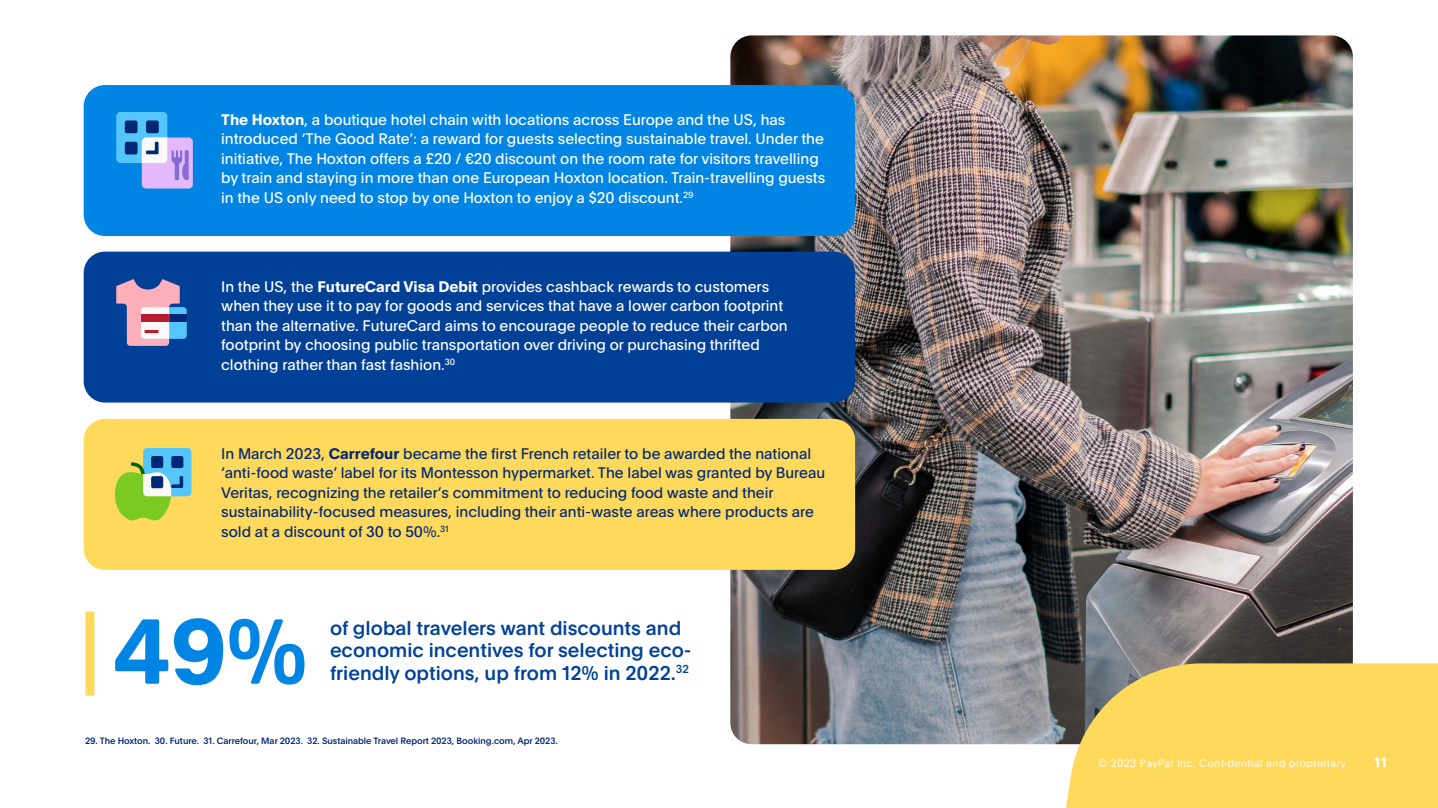
<style>
.page{position:relative;width:1438px;height:808px;background:#fff}
.page>*{position:absolute;margin:0;border:0;box-sizing:border-box;transform-origin:0 0}
.t1{font:700 90px "Pay Pal Open";color:#0085e4}
.t2{font:500 19.5px/22.5px "Pay Pal Open";color:#004197}
.t3{font:15px/19.5px "Pay Pal Open";color:#fff}
.t4{font:15px/19.5px "Pay Pal Open";color:#002876}
.t5{font:700 13.5px "Pay Pal Open";color:#fff}
.t6{font:300 10.5px "Pay Pal Open";letter-spacing:.04em;color:#fff}
.t7{font:500 9px "Pay Pal Open";letter-spacing:-.005em;color:#002876}
.s1{font-weight:700}
</style>
<div class="page">
<img style="left:730px;top:35px;width:622px;height:628px">
<div style="left:84px;top:85px;width:771px;height:151px;background:#0085e4;border-radius:21px"></div>
<div style="left:84px;top:252px;width:771px;height:151px;background:#004197;border-radius:21px"></div>
<div style="left:84px;top:419px;width:771px;height:151px;background:#ffd95b;border-radius:21px"></div>
<svg style="left:730px;top:663px;width:707px;height:145px;fill:#ffd95b"></svg>
<div style="left:85px;top:611px;width:9px;height:84px;background:#ffd95b"></div>
<div style="left:116px;top:112px;width:51px;height:51px;background:#55c6fb;border-radius:4px"></div>
<div style="left:142px;top:137px;width:51px;height:52px;background:#e3b8fd;border-radius:4px"></div>
<div style="left:125px;top:120px;width:12px;height:13px;background:#002875;border-radius:2px"></div>
<div style="left:125px;top:142px;width:12px;height:12px;background:#002875;border-radius:2px"></div>
<div style="left:146px;top:120px;width:13px;height:13px;background:#002875;border-radius:2px"></div>
<svg style="left:142px;top:137px;width:47px;height:43px"></svg>
<div style="left:141px;top:307px;width:46px;height:32px;background:#55c6fb;border-radius:4px"></div>
<svg style="left:116px;top:279px;width:64px;height:67px"></svg>
<div style="left:141px;top:314px;width:46px;height:7px;background:#002875"></div>
<div style="left:141px;top:314px;width:28px;height:7px;background:#b61d2e"></div>
<hr style="left:144px;top:330px;width:14px;height:3px;background:#b61d2e">
<div style="left:143px;top:448px;width:48px;height:48px;background:#55c6fb;border-radius:4px"></div>
<div style="left:151px;top:456px;width:12px;height:12px;background:#002875;border-radius:2px"></div>
<div style="left:171px;top:456px;width:12px;height:12px;background:#002875;border-radius:2px"></div>
<svg style="left:114px;top:462px;width:69px;height:59px"></svg>
<p class="t3" style="left:221px;top:109px;width:605px"><span class="s1">The Hoxton</span>, a boutique hotel chain with locations across Europe and the US, has introduced ‘The Good Rate’: a reward for guests selecting sustainable travel. Under the initiative, The Hoxton offers a £20 / €20 discount on the room rate for visitors travelling by train and staying in more than one European Hoxton location. Train-travelling guests in the US only need to stop by one Hoxton to enjoy a $20 discount.<sup>29</sup></p>
<p class="t3" style="left:221px;top:276px;width:568px">In the US, the <span class="s1">FutureCard Visa Debit</span> provides cashback rewards to customers when they use it to pay for goods and services that have a lower carbon footprint than the alternative. FutureCard aims to encourage people to reduce their carbon footprint by choosing public transportation over driving or purchasing thrifted clothing rather than fast fashion.<sup>30</sup></p>
<p class="t4" style="left:221px;top:443px;width:605px">In March 2023, <span class="s1">Carrefour</span> became the first French retailer to be awarded the national ‘anti-food waste’ label for its Montesson hypermarket. The label was granted by Bureau Veritas, recognizing the retailer’s commitment to reducing food waste and their sustainability-focused measures, including their anti-waste areas where products are sold at a discount of 30 to 50%.<sup>31</sup></p>
<h1 class="t1" style="left:113px;top:587px;width:196px">49%</h1>
<h2 class="t2" style="left:330px;top:615px;width:363px">of global travelers want discounts and economic incentives for selecting eco&shy;friendly options, up from 12% in 2022.<sup>32</sup></h2>
<p class="t7" style="left:85px;top:734px;width:474px">29. The Hoxton. 30. Future. 31. Carrefour, Mar 2023. 32. Sustainable Travel Report 2023, Booking.com, Apr 2023.</p>
<p class="t6" style="left:1098px;top:756px;width:249px">© 2023 PayPal Inc. Confidential and proprietary</p>
<p class="t5" style="left:1373px;top:753px;width:14px">11</p>
</div>
